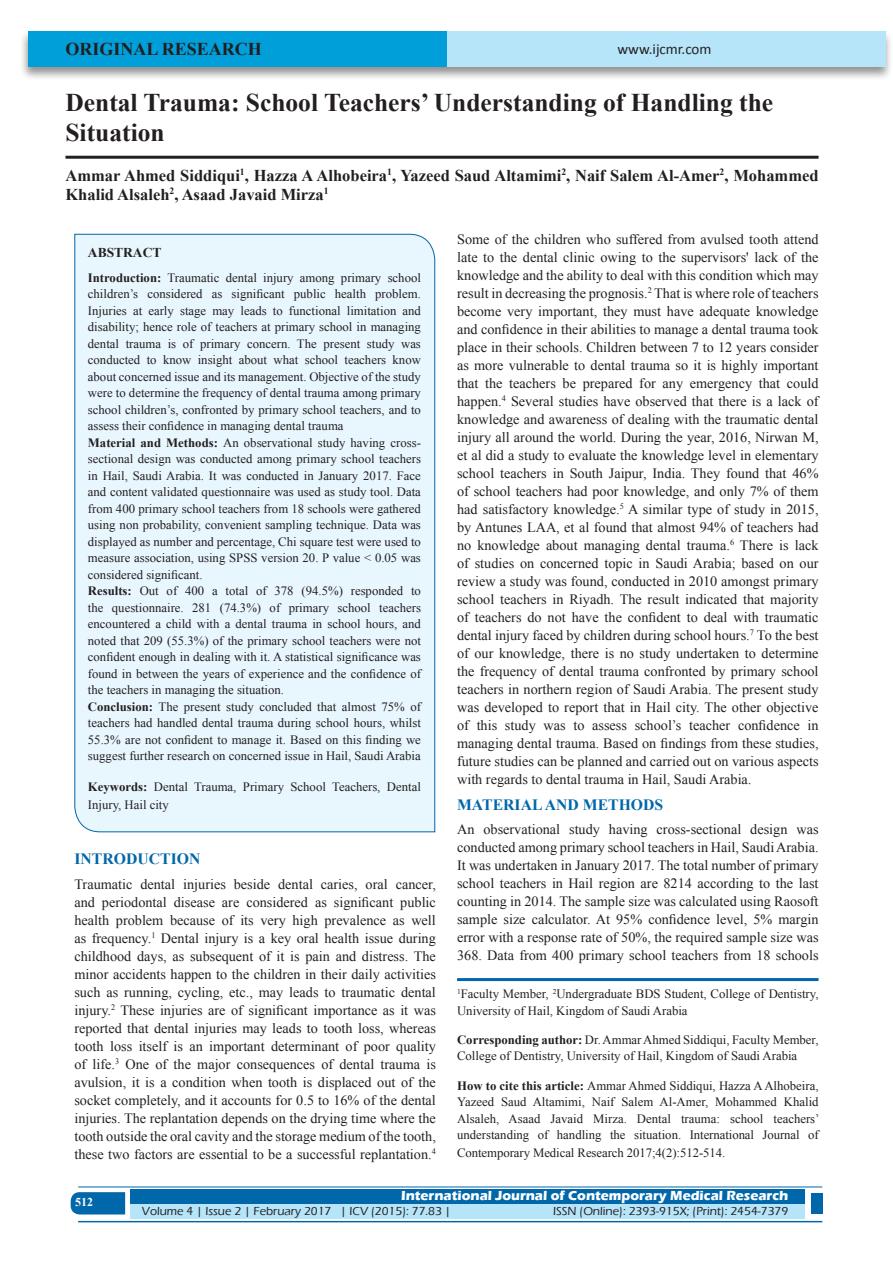
<style>
.page{position:relative;width:893px;height:1263px;background:#fff}
.page>*{position:absolute;margin:0;border:0;box-sizing:border-box;transform-origin:0 0}
.A_Title_New{font:700 25.5px/30px "Times New Roman";color:#231f20}
.AT_new{font:700 18px "Times New Roman";color:#231f20}
.AU-New{font:700 16.5px/18.8px "Times New Roman";color:#231f20}
.t1{font:700 15.75px "Times New Roman";color:#0067aa}
.t2{font:15px "Calibri";color:#231f20}
.TX_New{font:14.25px/18px "Times New Roman";color:#231f20;text-align:justify}
.t3{font:700 13.5px "Eras ITC";color:#fff}
.t4{font:700 13.5px "Times New Roman";color:#231f20}
.HTC_new{font:12.75px/16.5px "Times New Roman";color:#231f20}
.Corresponding{font:12.75px/16.5px "Times New Roman";color:#231f20}
.Affi_New{font:12.75px/16.5px "Times New Roman";color:#231f20}
.t5{font:500 12px "Eras ITC";color:#231f20}
.t6{font:700 12px "Times New Roman";color:#fff}
.s1{font-weight:700}
</style>
<div class="page">
<div style="left:19px;top:29px;width:874px;height:52px;background:#231f20;opacity:.5"></div>
<div style="left:28px;top:31px;width:857px;height:35px;background:#b6e4f9"></div>
<div style="left:28px;top:31px;width:418px;height:35px;background:#009fda"></div>
<svg style="left:71px;top:1192px;width:54px;height:22px"></svg>
<div style="left:130px;top:1189px;width:674px;height:15px;background:#0067aa"></div>
<div style="left:130px;top:1204px;width:674px;height:15px;background:#b6e4f9"></div>
<hr style="left:78px;top:1186px;width:744px;height:1px;background:#0067aa">
<hr style="left:78px;top:1221px;width:744px;height:1px;background:#0067aa">
<div style="left:811px;top:1193px;width:11px;height:21px;background:#0067aa"></div>
<hr style="left:65px;top:156px;width:754px;height:3px;background:#231f20">
<div style="left:74px;top:233px;width:361px;height:599px;background:#e8f6fd"></div>
<hr style="left:457px;top:978px;width:362px;height:3px;background:#0067aa">
<p class="AT_new" style="left:65px;top:36px;width:198px">ORIGINAL RESEARCH</p>
<p class="t2" style="left:617px;top:40px;width:96px">www.ijcmr.com</p>
<p class="A_Title_New" style="left:65px;top:87px;width:709px">Dental Trauma: School Teachers’ Understanding of Handling the<br>Situation</p>
<p class="AU-New" style="left:65px;top:166px;width:755px">Ammar Ahmed Siddiqui<sup>1</sup>, Hazza A Alhobeira<sup>1</sup>, Yazeed Saud Altamimi<sup>2</sup>, Naif Salem Al-Amer<sup>2</sup>, Mohammed<br>Khalid Alsaleh<sup>2</sup>, Asaad Javaid Mirza<sup>1</sup></p>
<p class="t4" style="left:88px;top:243px;width:75px">ABSTRACT</p>
<p class="HTC_new" style="left:88px;top:269px;width:335px"><span class="s1">Introduction:</span> Traumatic dental injury among primary school children’s considered as significant public health problem.<br>Injuries at early stage may leads to functional limitation and disability; hence role of teachers at primary school in managing dental trauma is of primary concern. The present study was conducted to know insight about what school teachers know about concerned issue and its management. Objective of the study were to determine the frequency of dental trauma among primary school children’s, confronted by primary school teachers, and to assess their confidence in managing dental trauma<br><span class="s1">Material and Methods:</span> An observational study having cross&shy;sectional design was conducted among primary school teachers in Hail, Saudi Arabia. It was conducted in January 2017. Face and content validated questionnaire was used as study tool. Data from 400 primary school teachers from 18 schools were gathered using non probability, convenient sampling technique. Data was displayed as number and percentage, Chi square test were used to measure association, using SPSS version 20. P value &lt; 0.05 was considered significant.<br><span class="s1">Results:</span> Out of 400 a total of 378 (94.5%) responded to the questionnaire. 281 (74.3%) of primary school teachers encountered a child with a dental trauma in school hours, and noted that 209 (55.3%) of the primary school teachers were not confident enough in dealing with it. A statistical significance was found in between the years of experience and the confidence of the teachers in managing the situation.<br><span class="s1">Conclusion:</span> The present study concluded that almost 75% of teachers had handled dental trauma during school hours, whilst 55.3% are not confident to manage it. Based on this finding we suggest further research on concerned issue in Hail, Saudi Arabia</p>
<p class="HTC_new" style="left:88px;top:777px;width:335px;line-height:18px"><span class="s1">Keywords:</span> Dental Trauma, Primary School Teachers, Dental<br>Injury, Hail city</p>
<h1 class="t1" style="left:74px;top:848px;width:127px">INTRODUCTION</h1>
<p class="TX_New" style="left:74px;top:875px;width:363px">Traumatic dental injuries beside dental caries, oral cancer, and periodontal disease are considered as significant public health problem because of its very high prevalence as well as frequency.<sup>1</sup> Dental injury is a key oral health issue during childhood days, as subsequent of it is pain and distress. The minor accidents happen to the children in their daily activities such as running, cycling, etc., may leads to traumatic dental injury.<sup>2</sup> These injuries are of significant importance as it was reported that dental injuries may leads to tooth loss, whereas tooth loss itself is an important determinant of poor quality of life.<sup>3</sup> One of the major consequences of dental trauma is avulsion, it is a condition when tooth is displaced out of the socket completely, and it accounts for 0.5 to 16% of the dental injuries. The replantation depends on the drying time where the tooth outside the oral cavity and the storage medium of the tooth, these two factors are essential to be a successful replantation.<sup>4</sup></p>
<p class="TX_New" style="left:457px;top:230px;width:363px">Some of the children who suffered from avulsed tooth attend late to the dental clinic owing to the supervisors' lack of the knowledge and the ability to deal with this condition which may result in decreasing the prognosis.<sup>2</sup> That is where role of teachers become very important, they must have adequate knowledge and confidence in their abilities to manage a dental trauma took place in their schools. Children between 7 to 12 years consider as more vulnerable to dental trauma so it is highly important that the teachers be prepared for any emergency that could happen.<sup>4</sup> Several studies have observed that there is a lack of knowledge and awareness of dealing with the traumatic dental injury all around the world. During the year, 2016, Nirwan M, et al did a study to evaluate the knowledge level in elementary school teachers in South Jaipur, India. They found that 46% of school teachers had poor knowledge, and only 7% of them had satisfactory knowledge.<sup>5</sup> A similar type of study in 2015, by Antunes LAA, et al found that almost 94% of teachers had no knowledge about managing dental trauma.<sup>6</sup> There is lack of studies on concerned topic in Saudi Arabia; based on our review a study was found, conducted in 2010 amongst primary school teachers in Riyadh. The result indicated that majority of teachers do not have the confident to deal with traumatic dental injury faced by children during school hours.<sup>7</sup> To the best of our knowledge, there is no study undertaken to determine the frequency of dental trauma confronted by primary school teachers in northern region of Saudi Arabia. The present study was developed to report that in Hail city. The other objective of this study was to assess school’s teacher confidence in managing dental trauma. Based on findings from these studies, future studies can be planned and carried out on various aspects with regards to dental trauma in Hail, Saudi Arabia.</p>
<h1 class="t1" style="left:457px;top:793px;width:208px">MATERIAL AND METHODS</h1>
<p class="TX_New" style="left:457px;top:820px;width:363px">An observational study having cross-sectional design was conducted among primary school teachers in Hail, Saudi Arabia.<br>It was undertaken in January 2017. The total number of primary school teachers in Hail region are 8214 according to the last counting in 2014. The sample size was calculated using Raosoft sample size calculator. At 95% confidence level, 5% margin error with a response rate of 50%, the required sample size was 368. Data from 400 primary school teachers from 18 schools</p>
<p class="Affi_New" style="left:457px;top:985px;width:363px"><sup>1</sup>Faculty Member, <sup>2</sup>Undergraduate BDS Student, College of Dentistry,<br>University of Hail, Kingdom of Saudi Arabia</p>
<p class="Corresponding" style="left:457px;top:1031px;width:363px"><span class="s1">Corresponding author:</span> Dr. Ammar Ahmed Siddiqui, Faculty Member,<br>College of Dentistry, University of Hail, Kingdom of Saudi Arabia</p>
<p class="HTC_new" style="left:457px;top:1077px;width:364px;text-align:justify"><span class="s1">How to cite this article:</span> Ammar Ahmed Siddiqui, Hazza A Alhobeira, Yazeed Saud Altamimi, Naif Salem Al-Amer, Mohammed Khalid Alsaleh, Asaad Javaid Mirza. Dental trauma: school teachers’ understanding of handling the situation. International Journal of</p>
<p class="HTC_new" style="left:457px;top:1144px;width:270px">Contemporary Medical Research 2017;4(2):512-514.</p>
<h4 class="t6" style="left:75px;top:1194px;width:19px">512</h4>
<p class="t3" style="left:401px;top:1188px;width:389px">International Journal of Contemporary Medical Research</p>
<p class="t5" style="left:142px;top:1204px;width:311px">Volume 4 | Issue 2 | February 2017 | ICV (2015): 77.83 |</p>
<p class="t5" style="left:553px;top:1204px;width:237px">ISSN (Online): 2393-915X; (Print): 2454-7379</p>
</div>
